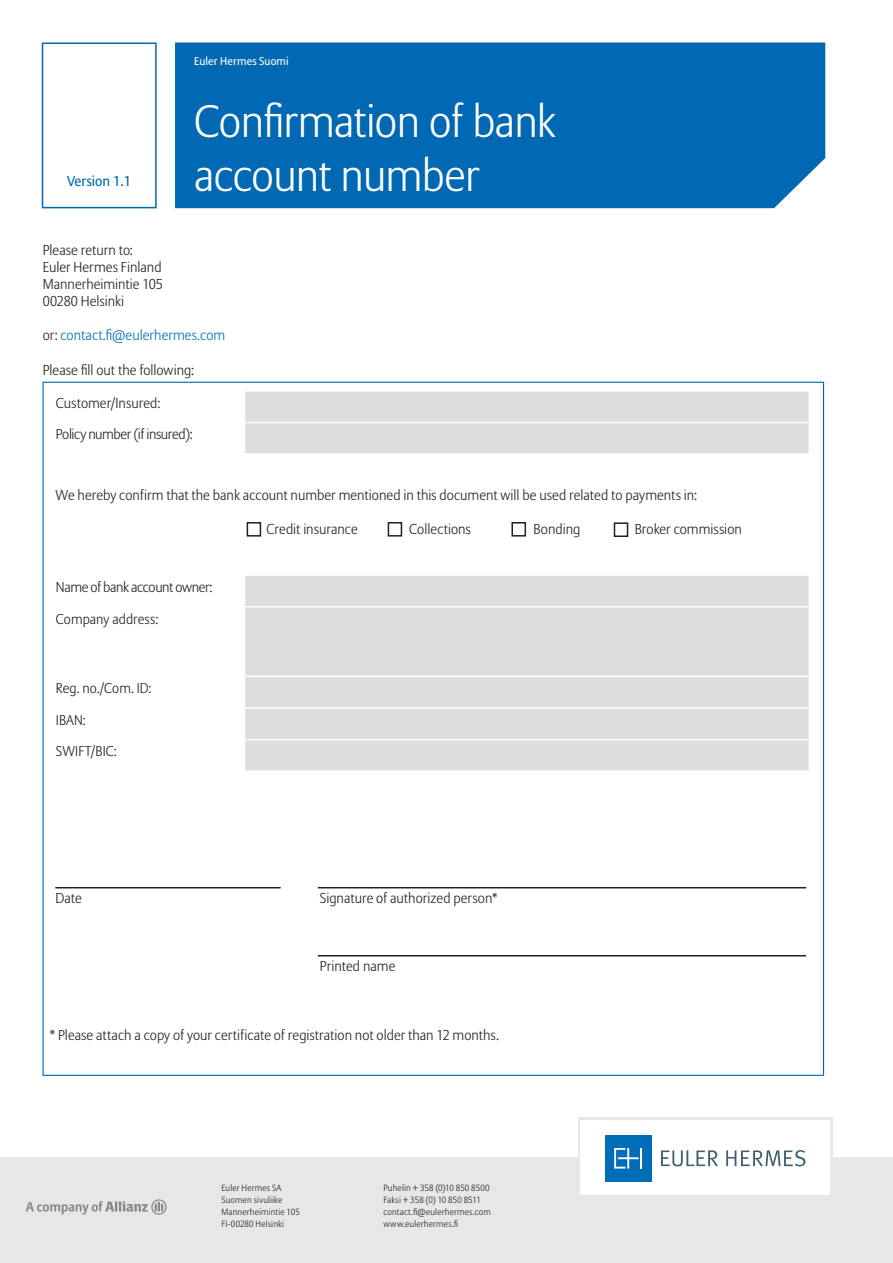
<style>
.page{position:relative;width:893px;height:1263px;background:#fff}
.page>*{position:absolute;margin:0;border:0;box-sizing:border-box;transform-origin:0 0}
.Notepad_intro{font:300 45px "Allianz Sans";letter-spacing:-.015em;color:#fff}
.Paragraph_Style_1{font:300 14.25px "Allianz Sans";color:#231f20}
.Paragraph_Style_1-2{font:300 14.25px "Allianz Sans";letter-spacing:.005em;color:#006db8}
.Paragraph_Style_1-3{font:300 14.25px "Allianz Sans";letter-spacing:-.03em;color:#231f20}
.Paragraph_Style_1-4{font:300 14.25px "Allianz Sans";letter-spacing:-.025em;color:#231f20}
.t1{font:14.25px "Allianz Sans";color:#0168b3}
.Paragraph_Style_1-5{font:300 14.1px "Allianz Sans";letter-spacing:.005em;color:#231f20}
.Notepad_intro-2{font:11.25px "Allianz Sans";letter-spacing:.015em;color:#fff}
.address_6{font:300 9px "Allianz Sans";letter-spacing:.015em;color:#231f20}
.s1{color:#231f20}
</style>
<div class="page">
<div style="left:0;top:1156px;width:893px;height:107px;background:#e6e7e9"></div>
<div style="left:578px;top:1118px;width:254px;height:80px;background:#e6e7e9"></div>
<div style="left:580px;top:1120px;width:250px;height:75px;background:#fff"></div>
<div style="left:605px;top:1135px;width:47px;height:47px;background:#006db8"></div>
<hr style="left:640px;top:1148px;width:2px;height:20px;background:#fff">
<svg style="left:614px;top:1148px;width:25px;height:20px"></svg>
<svg style="left:661px;top:1150px;width:57px;height:16px"></svg>
<svg style="left:726px;top:1150px;width:79px;height:16px"></svg>
<svg style="left:26px;top:1199px;width:141px;height:16px;background:#caccce"></svg>
<div style="left:175px;top:43px;width:650px;height:165px;background:#0168b3"></div>
<div style="left:42px;top:43px;width:115px;height:165px;border:2px solid #0168b3"></div>
<div style="left:245px;top:392px;width:563px;height:61px;background:#dcdddf"></div>
<hr style="left:244px;top:422px;width:566px;height:1px;background:#fff">
<div style="left:245px;top:576px;width:563px;height:194px;background:#dcdddf"></div>
<hr style="left:244px;top:606px;width:566px;height:1px;background:#fff">
<hr style="left:244px;top:676px;width:566px;height:1px;background:#fff">
<hr style="left:244px;top:707px;width:566px;height:2px;background:#fff">
<hr style="left:244px;top:739px;width:566px;height:1px;background:#fff">
<hr style="left:55px;top:887px;width:226px;height:1px;background:#231f20">
<hr style="left:318px;top:887px;width:488px;height:1px;background:#231f20">
<hr style="left:318px;top:955px;width:488px;height:1px;background:#231f20">
<div style="left:247px;top:522px;width:14px;height:14px;border:2px solid #231f20"></div>
<div style="left:388px;top:522px;width:14px;height:14px;border:2px solid #231f20"></div>
<div style="left:511px;top:522px;width:15px;height:14px;border:2px solid #231f20"></div>
<div style="left:614px;top:522px;width:14px;height:15px;border:2px solid #231f20"></div>
<p class="t1" style="left:67px;top:172px;width:66px">Version 1.1</p>
<p class="Notepad_intro-2" style="left:194px;top:54px;width:96px">Euler Hermes Suomi</p>
<p class="Notepad_intro" style="left:194px;top:94px;width:363px">Confirmation of bank</p>
<p class="Notepad_intro" style="left:194px;top:148px;width:287px">account number</p>
<p class="Paragraph_Style_1" style="left:43px;top:241px;width:92px">Please return to:</p>
<p class="Paragraph_Style_1" style="left:43px;top:258px;width:120px">Euler Hermes Finland</p>
<p class="Paragraph_Style_1" style="left:43px;top:275px;width:122px">Mannerheimintie 105</p>
<p class="Paragraph_Style_1" style="left:43px;top:293px;width:83px">00280 Helsinki</p>
<p class="Paragraph_Style_1-2" style="left:43px;top:327px;width:184px"><span class="s1">or:</span> contact.fi@eulerhermes.com</p>
<p class="Paragraph_Style_1" style="left:43px;top:361px;width:153px">Please fill out the following:</p>
<p class="Paragraph_Style_1" style="left:56px;top:394px;width:106px">Customer/Insured:</p>
<p class="Paragraph_Style_1-3" style="left:56px;top:426px;width:138px">Policy number (if insured):</p>
<p class="Paragraph_Style_1" style="left:56px;top:486px;width:643px">We hereby confirm that the bank account number mentioned in this document will be used related to payments in:</p>
<p class="Paragraph_Style_1" style="left:267px;top:520px;width:93px">Credit insurance</p>
<p class="Paragraph_Style_1" style="left:409px;top:520px;width:63px">Collections</p>
<p class="Paragraph_Style_1" style="left:534px;top:520px;width:48px">Bonding</p>
<p class="Paragraph_Style_1" style="left:635px;top:520px;width:109px">Broker commission</p>
<p class="Paragraph_Style_1-4" style="left:56px;top:578px;width:158px">Name of bank account owner:</p>
<p class="Paragraph_Style_1-5" style="left:56px;top:610px;width:104px">Company address:</p>
<p class="Paragraph_Style_1-5" style="left:56px;top:680px;width:97px">Reg. no./Com. ID:</p>
<p class="Paragraph_Style_1-5" style="left:56px;top:711px;width:31px">IBAN:</p>
<p class="Paragraph_Style_1-5" style="left:56px;top:743px;width:62px">SWIFT/BIC:</p>
<p class="Paragraph_Style_1" style="left:56px;top:889px;width:28px">Date</p>
<p class="Paragraph_Style_1" style="left:320px;top:889px;width:179px">Signature of authorized person*</p>
<p class="Paragraph_Style_1" style="left:320px;top:957px;width:77px">Printed name</p>
<p class="Paragraph_Style_1" style="left:50px;top:1026px;width:450px">* Please attach a copy of your certificate of registration not older than 12 months.</p>
<p class="address_6" style="left:221px;top:1182px;width:61px">Euler Hermes SA</p>
<p class="address_6" style="left:383px;top:1182px;width:108px">Puhelin + 358 (0)10 850 8500</p>
<p class="address_6" style="left:221px;top:1194px;width:62px">Suomen sivuliike</p>
<p class="address_6" style="left:383px;top:1194px;width:99px">Faksi + 358 (0) 10 850 8511</p>
<p class="address_6" style="left:221px;top:1206px;width:80px">Mannerheimintie 105</p>
<p class="address_6" style="left:383px;top:1206px;width:109px">contact.fi@eulerhermes.com</p>
<p class="address_6" style="left:221px;top:1218px;width:64px">FI-00280 Helsinki</p>
<p class="address_6" style="left:383px;top:1218px;width:76px">www.eulerhermes.fi</p>
</div>
